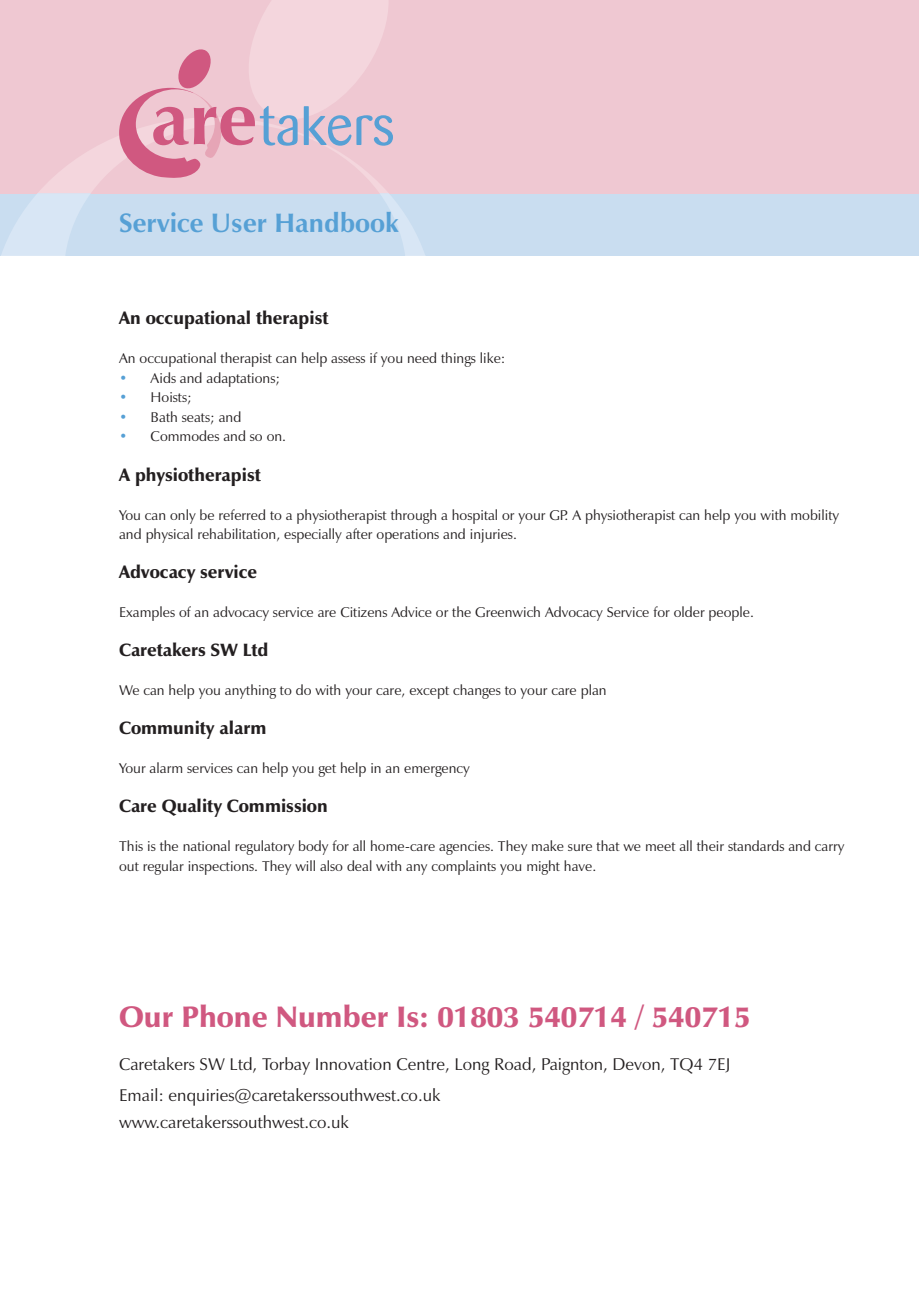
<style>
.page{position:relative;width:919px;height:1289px;background:#fff}
.page>*{position:absolute;margin:0;border:0;box-sizing:border-box;transform-origin:0 0}
.t1{font:900 30px "Zapf Humanist 601 BT";color:#d05880}
.t2{font:700 27px "Zapf Humanist 601 BT";color:#56a0d5}
.t3{font:900 18px "Zapf Humanist 601 BT";color:#231f20}
.t4{font:17.1px/31.2px "Zapf Humanist 601 BT";color:#231f20}
.t5{font:14.25px/19.5px "Zapf Humanist 601 BT";color:#231f20}
.s1{color:#56a0d5}
</style>
<div class="page">
<div style="left:0;top:188px;width:918px;height:67px;background:#c9ddf0"></div>
<div style="left:0;top:0;width:918px;height:193px;background:#efc8d2"></div>
<svg style="left:0;top:0;width:427px;height:256px"></svg>
<h2 class="t2" style="left:119px;top:206px;width:281px">Service User Handbook</h2>
<p class="t3" style="left:119px;top:307px;width:211px">An occupational therapist</p>
<p class="t5" style="left:119px;top:349px;width:388px">An occupational therapist can help assess if you need things like:</p>
<p class="t5" style="left:119px;top:368px;width:162px"><span class="s1">•</span> Aids and adaptations;</p>
<p class="t5" style="left:119px;top:388px;width:74px"><span class="s1">•</span> Hoists;</p>
<p class="t5" style="left:119px;top:407px;width:124px"><span class="s1">•</span> Bath seats; and</p>
<p class="t5" style="left:119px;top:427px;width:168px"><span class="s1">•</span> Commodes and so on.</p>
<p class="t3" style="left:119px;top:463px;width:143px">A physiotherapist</p>
<p class="t5" style="left:119px;top:505px;width:721px">You can only be referred to a physiotherapist through a hospital or your GP. A physiotherapist can help you with mobility and physical rehabilitation, especially after operations and injuries.</p>
<p class="t3" style="left:119px;top:560px;width:139px">Advocacy service</p>
<p class="t5" style="left:119px;top:602px;width:636px">Examples of an advocacy service are Citizens Advice or the Greenwich Advocacy Service for older people.</p>
<p class="t3" style="left:119px;top:638px;width:151px">Caretakers SW Ltd</p>
<p class="t5" style="left:119px;top:680px;width:489px">We can help you anything to do with your care, except changes to your care plan</p>
<p class="t3" style="left:119px;top:716px;width:149px">Community alarm</p>
<p class="t5" style="left:119px;top:758px;width:352px">Your alarm services can help you get help in an emergency</p>
<p class="t3" style="left:119px;top:794px;width:210px">Care Quality Commission</p>
<p class="t5" style="left:119px;top:836px;width:726px">This is the national regulatory body for all home-care agencies. They make sure that we meet all their standards and carry out regular inspections. They will also deal with any complaints you might have.</p>
<h1 class="t1" style="left:119px;top:997px;width:633px">Our Phone Number Is: 01803 540714 / 540715</h1>
<p class="t4" style="left:119px;top:1048px;width:612px">Caretakers SW Ltd, Torbay Innovation Centre, Long Road, Paignton, Devon, TQ4 7EJ<br>Email: enquiries@caretakerssouthwest.co.uk</p>
<p class="t4" style="left:119px;top:1106px;width:231px">www.caretakerssouthwest.co.uk</p>
</div>
